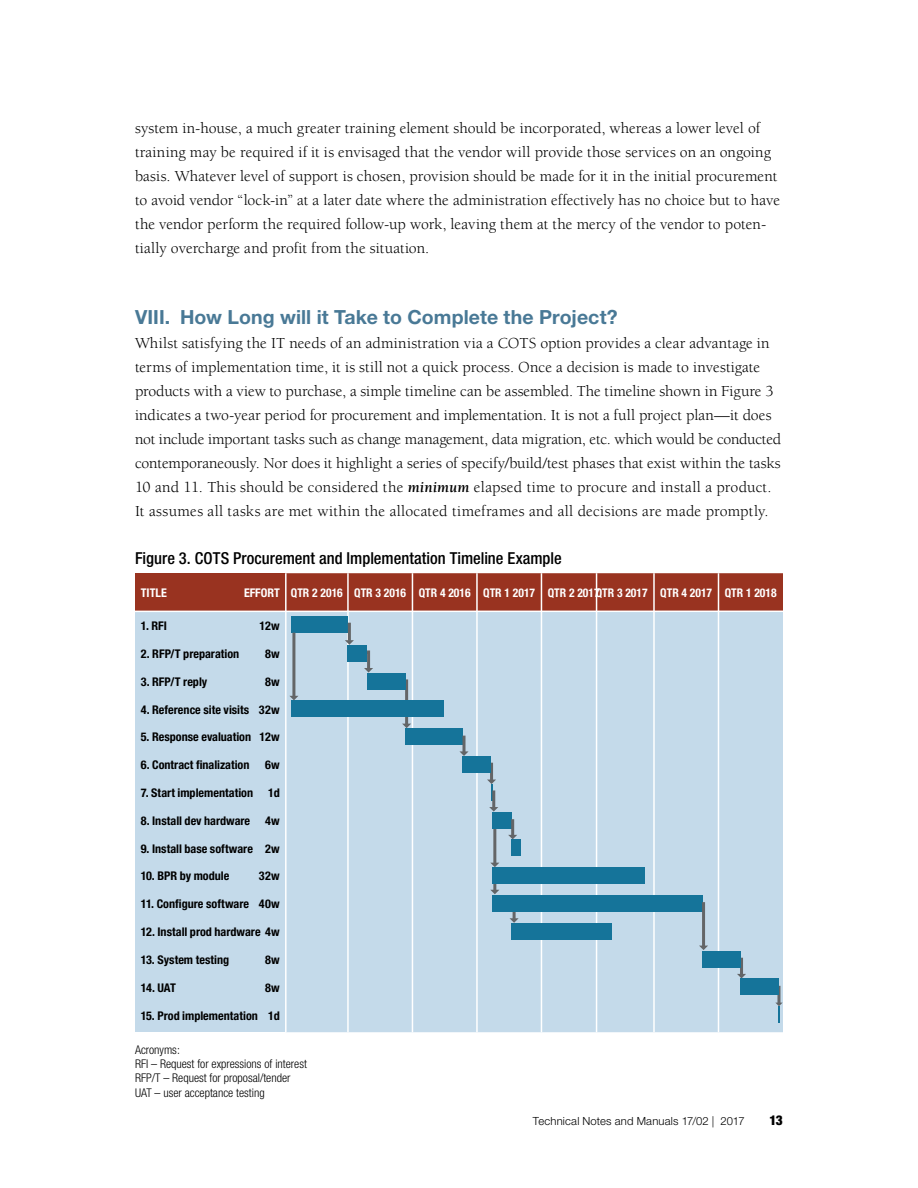
<style>
.page{position:relative;width:918px;height:1188px;background:#fff}
.page>*{position:absolute;margin:0;border:0;box-sizing:border-box;transform-origin:0 0}
.t1{font:700 19.5px "Helvetica Neue LT Std";letter-spacing:.005em;color:#497996}
.t2{font:500 condensed 16.5px "Helvetica Neue LT Std";color:#000}
.t3{font:15.75px/24px "Berkeley Std";color:#000}
.t4{font:900 condensed 13.5px "Helvetica Neue LT Std";color:#000}
.t5{font:700 condensed 12px "Helvetica Neue LT Std";color:#000}
.t6{font:300 condensed 12px/14.2px "Helvetica Neue LT Std";color:#000}
.t7{font:700 condensed 12px "Helvetica Neue LT Std";color:#fff}
.t8{font:300 11.25px "Helvetica Neue LT Std";letter-spacing:.015em;color:#000}
.s1{font-weight:700;font-style:italic}
</style>
<div class="page">
<div style="left:286px;top:573px;width:497px;height:38px;background:#993320"></div>
<div style="left:135px;top:573px;width:151px;height:38px;background:#993320"></div>
<div style="left:135px;top:611px;width:151px;height:421px;background:#c4daea"></div>
<div style="left:286px;top:611px;width:497px;height:421px;background:#c4daea"></div>
<hr style="left:135px;top:611px;width:648px;height:1px;background:#fff">
<hr style="left:718px;top:573px;width:1px;height:459px;background:#fff">
<hr style="left:653px;top:573px;width:2px;height:459px;background:#fff">
<hr style="left:596px;top:573px;width:1px;height:459px;background:#fff">
<hr style="left:541px;top:573px;width:1px;height:459px;background:#fff">
<hr style="left:476px;top:573px;width:2px;height:459px;background:#fff">
<hr style="left:412px;top:573px;width:1px;height:459px;background:#fff">
<hr style="left:347px;top:573px;width:2px;height:459px;background:#fff">
<hr style="left:285px;top:573px;width:2px;height:459px;background:#fff">
<hr style="left:740px;top:958px;width:3px;height:17px;background:#636567">
<svg style="left:737px;top:974px;width:9px;height:4px"></svg>
<hr style="left:405px;top:679px;width:3px;height:45px;background:#636567">
<svg style="left:402px;top:724px;width:9px;height:4px"></svg>
<div style="left:292px;top:616px;width:56px;height:17px;background:#15749a"></div>
<div style="left:348px;top:645px;width:19px;height:17px;background:#15749a"></div>
<div style="left:367px;top:673px;width:38px;height:16px;background:#15749a"></div>
<div style="left:292px;top:700px;width:152px;height:17px;background:#15749a"></div>
<div style="left:405px;top:728px;width:57px;height:17px;background:#15749a"></div>
<hr style="left:490px;top:763px;width:3px;height:17px;background:#636567">
<div style="left:462px;top:756px;width:29px;height:17px;background:#15749a"></div>
<svg style="left:487px;top:780px;width:9px;height:21px"></svg>
<hr style="left:493px;top:820px;width:3px;height:43px;background:#636567">
<svg style="left:491px;top:863px;width:8px;height:4px"></svg>
<svg style="left:490px;top:884px;width:9px;height:10px"></svg>
<div style="left:492px;top:812px;width:19px;height:17px;background:#15749a"></div>
<div style="left:511px;top:839px;width:10px;height:17px;background:#15749a"></div>
<div style="left:492px;top:867px;width:153px;height:17px;background:#15749a"></div>
<svg style="left:510px;top:912px;width:9px;height:11px"></svg>
<div style="left:492px;top:895px;width:210px;height:17px;background:#15749a"></div>
<div style="left:511px;top:923px;width:100px;height:17px;background:#15749a"></div>
<div style="left:702px;top:951px;width:38px;height:17px;background:#15749a"></div>
<hr style="left:777px;top:986px;width:3px;height:17px;background:#636567">
<div style="left:740px;top:978px;width:38px;height:17px;background:#15749a"></div>
<svg style="left:776px;top:1003px;width:6px;height:20px"></svg>
<svg style="left:345px;top:621px;width:9px;height:24px"></svg>
<svg style="left:364px;top:650px;width:9px;height:23px"></svg>
<hr style="left:463px;top:736px;width:3px;height:16px;background:#636567">
<svg style="left:459px;top:751px;width:10px;height:5px"></svg>
<hr style="left:492px;top:790px;width:3px;height:18px;background:#636567">
<svg style="left:489px;top:807px;width:9px;height:5px"></svg>
<hr style="left:511px;top:819px;width:3px;height:16px;background:#636567">
<svg style="left:508px;top:835px;width:9px;height:4px"></svg>
<hr style="left:702px;top:902px;width:3px;height:44px;background:#636567">
<svg style="left:699px;top:946px;width:9px;height:4px"></svg>
<hr style="left:292px;top:633px;width:3px;height:63px;background:#636567">
<svg style="left:289px;top:696px;width:9px;height:4px"></svg>
<p class="t3" style="left:135px;top:116px;width:647px">system in-house, a much greater training element should be incorporated, whereas a lower level of training may be required if it is envisaged that the vendor will provide those services on an ongoing basis. Whatever level of support is chosen, provision should be made for it in the initial procurement to avoid vendor “lock-in” at a later date where the administration effectively has no choice but to have the vendor perform the required follow-up work, leaving them at the mercy of the vendor to poten&shy;tially overcharge and profit from the situation.</p>
<p class="t1" style="left:135px;top:305px;width:484px">VIII. How Long will it Take to Complete the Project?</p>
<p class="t3" style="left:135px;top:331px;width:648px">Whilst satisfying the IT needs of an administration via a COTS option provides a clear advantage in terms of implementation time, it is still not a quick process. Once a decision is made to investigate products with a view to purchase, a simple timeline can be assembled. The timeline shown in Figure 3 indicates a two-year period for procurement and implementation. It is not a full project plan—it does not include important tasks such as change management, data migration, etc. which would be conducted contemporaneously. Nor does it highlight a series of specify/build/test phases that exist within the tasks 10 and 11. This should be considered the <span class="s1">minimum</span> elapsed time to procure and install a product.<br>It assumes all tasks are met within the allocated timeframes and all decisions are made promptly.</p>
<p class="t2" style="left:135px;top:548px;width:428px">Figure 3. COTS Procurement and Implementation Timeline Example</p>
<p class="t7" style="left:141px;top:586px;width:27px">TITLE</p>
<p class="t7" style="left:244px;top:586px;width:534px">EFFORT QTR 2 2016 QTR 3 2016 QTR 4 2016 QTR 1 2017 QTR 2 2017QTR 3 2017 QTR 4 2017 QTR 1 2018</p>
<p class="t5" style="left:141px;top:619px;width:28px">1. RFI</p>
<p class="t5" style="left:260px;top:619px;width:22px">12w</p>
<p class="t5" style="left:141px;top:647px;width:100px">2. RFP/T preparation</p>
<p class="t5" style="left:265px;top:647px;width:16px">8w</p>
<p class="t5" style="left:141px;top:674px;width:68px">3. RFP/T reply</p>
<p class="t5" style="left:265px;top:674px;width:16px">8w</p>
<p class="t5" style="left:141px;top:702px;width:140px">4. Reference site visits 32w</p>
<p class="t5" style="left:141px;top:730px;width:140px">5. Response evaluation 12w</p>
<p class="t5" style="left:141px;top:758px;width:110px">6. Contract finalization</p>
<p class="t5" style="left:265px;top:758px;width:16px">6w</p>
<p class="t5" style="left:141px;top:786px;width:114px">7. Start implementation</p>
<p class="t5" style="left:268px;top:786px;width:13px">1d</p>
<p class="t5" style="left:141px;top:813px;width:111px">8. Install dev hardware</p>
<p class="t5" style="left:265px;top:813px;width:16px">4w</p>
<p class="t5" style="left:141px;top:841px;width:140px">9. Install base software 2w</p>
<p class="t5" style="left:141px;top:869px;width:90px">10. BPR by module</p>
<p class="t5" style="left:259px;top:869px;width:22px">32w</p>
<p class="t5" style="left:141px;top:897px;width:140px">11. Configure software 40w</p>
<p class="t5" style="left:141px;top:925px;width:140px">12. Install prod hardware 4w</p>
<p class="t5" style="left:141px;top:952px;width:90px">13. System testing</p>
<p class="t5" style="left:265px;top:952px;width:16px">8w</p>
<p class="t5" style="left:141px;top:980px;width:37px">14. UAT</p>
<p class="t5" style="left:265px;top:980px;width:16px">8w</p>
<p class="t5" style="left:141px;top:1008px;width:140px">15. Prod implementation 1d</p>
<p class="t6" style="left:135px;top:1043px;width:173px">Acronyms:<br>RFI – Request for expressions of interest<br>RFP/T – Request for proposal/tender<br>UAT – user acceptance testing</p>
<p class="t8" style="left:533px;top:1114px;width:214px">Technical Notes and Manuals 17/02 | 2017</p>
<p class="t4" style="left:770px;top:1112px;width:15px">13</p>
</div>
